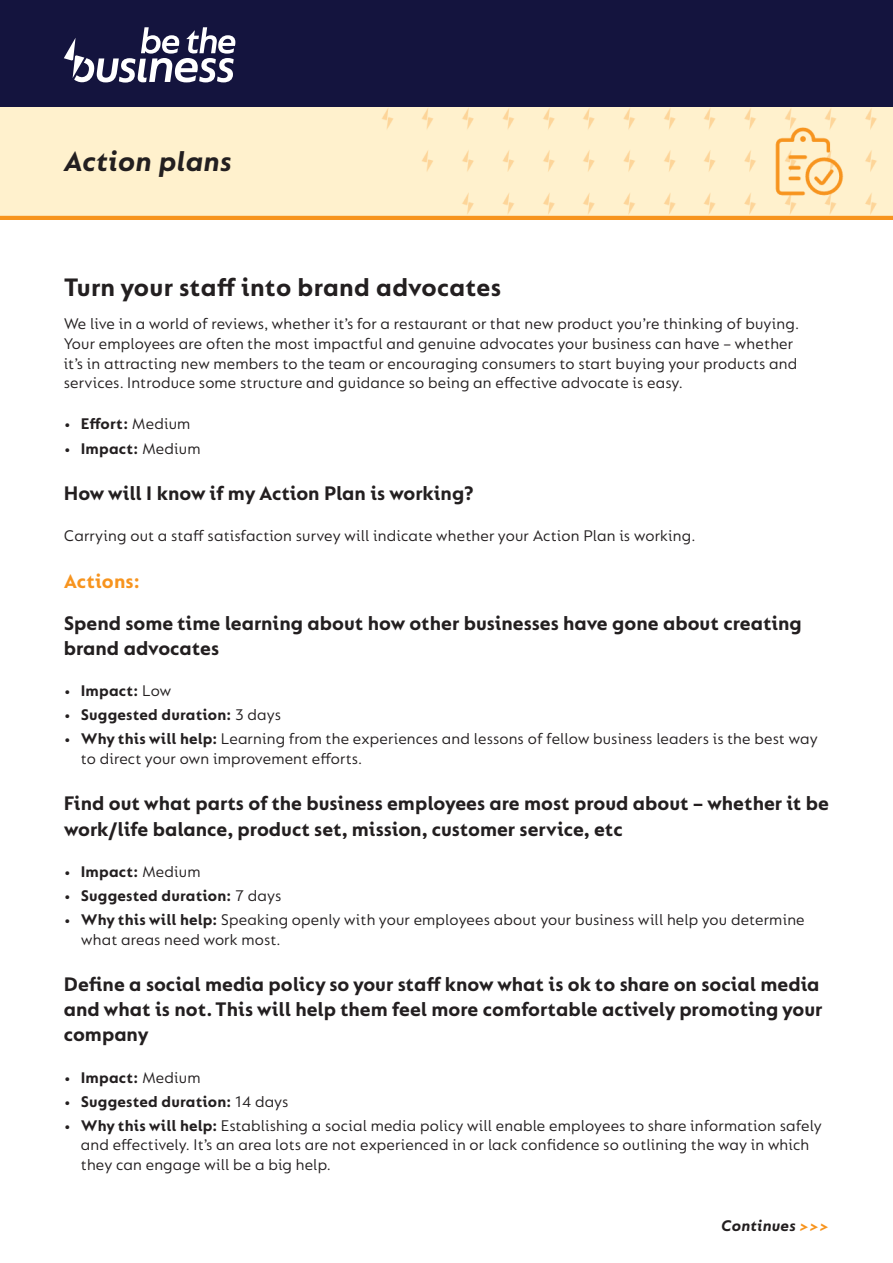
<style>
.page{position:relative;width:893px;height:1263px;background:#fff}
.page>*{position:absolute;margin:0;border:0;box-sizing:border-box;transform-origin:0 0}
.t1{font:italic 700 30px "FS Lucas";letter-spacing:.01em;color:#231f20}
.t2{font:700 27px "FS Lucas";letter-spacing:.01em;color:#231f20}
.Subheader{font:700 21px/25.2px "FS Lucas";color:#231f20}
.Orange_Sub_header{font:700 21px "FS Lucas";letter-spacing:.005em;color:#f7941e}
.Body_Copy{font:16.5px/19.8px "FS Lucas";letter-spacing:.01em;color:#231f20}
.t3{font:700 16.5px "FS Lucas";letter-spacing:.01em;color:#231f20}
.Body_Copy-2{font:italic 700 16.5px "FS Lucas";letter-spacing:.01em;color:#231f20}
.s1{font-weight:400}
.s2{font-weight:700}
.s3{color:#f7941e}
</style>
<div class="page">
<div style="left:0;top:0;width:893px;height:108px;background:#14143e"></div>
<img style="left:0;top:107px;width:893px;height:112px">
<div style="left:0;top:152px;width:366px;height:49px;background:#fff1cd"></div>
<svg style="left:64px;top:27px;width:171px;height:56px"></svg>
<p class="t1" style="left:64px;top:144px;width:170px">Action plans</p>
<p class="t2" style="left:64px;top:272px;width:439px">Turn your staff into brand advocates</p>
<p class="Body_Copy" style="left:64px;top:313px;width:737px">We live in a world of reviews, whether it’s for a restaurant or that new product you’re thinking of buying.<br>Your employees are often the most impactful and genuine advocates your business can have – whether it’s in attracting new members to the team or encouraging consumers to start buying your products and services. Introduce some structure and guidance so being an effective advocate is easy.</p>
<p class="t3" style="left:64px;top:415px;width:128px">• Effort: <span class="s1">Medium</span></p>
<p class="t3" style="left:64px;top:439px;width:138px">• Impact: <span class="s1">Medium</span></p>
<p class="Subheader" style="left:64px;top:480px;width:411px">How will I know if my Action Plan is working?</p>
<p class="Body_Copy" style="left:64px;top:525px;width:633px">Carrying out a staff satisfaction survey will indicate whether your Action Plan is working.</p>
<p class="Orange_Sub_header" style="left:64px;top:569px;width:77px">Actions:</p>
<p class="Subheader" style="left:64px;top:610px;width:740px">Spend some time learning about how other businesses have gone about creating brand advocates</p>
<p class="t3" style="left:64px;top:681px;width:109px">• Impact: <span class="s1">Low</span></p>
<p class="t3" style="left:64px;top:705px;width:219px">• Suggested duration: <span class="s1">3 days</span></p>
<p class="Body_Copy" style="left:81px;top:728px;width:738px;text-indent:-17px"><span class="s2">• Why this will help:</span> Learning from the experiences and lessons of fellow business leaders is the best way to direct your own improvement efforts.</p>
<p class="Subheader" style="left:64px;top:791px;width:767px">Find out what parts of the business employees are most proud about – whether it be work/life balance, product set, mission, customer service, etc</p>
<p class="t3" style="left:64px;top:862px;width:138px">• Impact: <span class="s1">Medium</span></p>
<p class="t3" style="left:64px;top:886px;width:219px">• Suggested duration: <span class="s1">7 days</span></p>
<p class="Body_Copy" style="left:81px;top:909px;width:725px;text-indent:-17px"><span class="s2">• Why this will help:</span> Speaking openly with your employees about your business will help you determine what areas need work most.</p>
<p class="Subheader" style="left:64px;top:971px;width:760px">Define a social media policy so your staff know what is ok to share on social media and what is not. This will help them feel more comfortable actively promoting your company</p>
<p class="t3" style="left:64px;top:1068px;width:138px">• Impact: <span class="s1">Medium</span></p>
<p class="t3" style="left:64px;top:1092px;width:226px">• Suggested duration: <span class="s1">14 days</span></p>
<p class="Body_Copy" style="left:81px;top:1115px;width:743px;text-indent:-17px"><span class="s2">• Why this will help:</span> Establishing a social media policy will enable employees to share information safely and effectively. It’s an area lots are not experienced in or lack confidence so outlining the way in which they can engage will be a big help.</p>
<p class="Body_Copy-2" style="left:721px;top:1216px;width:109px">Continues <span class="s3">&gt;&gt;&gt;</span></p>
</div>
